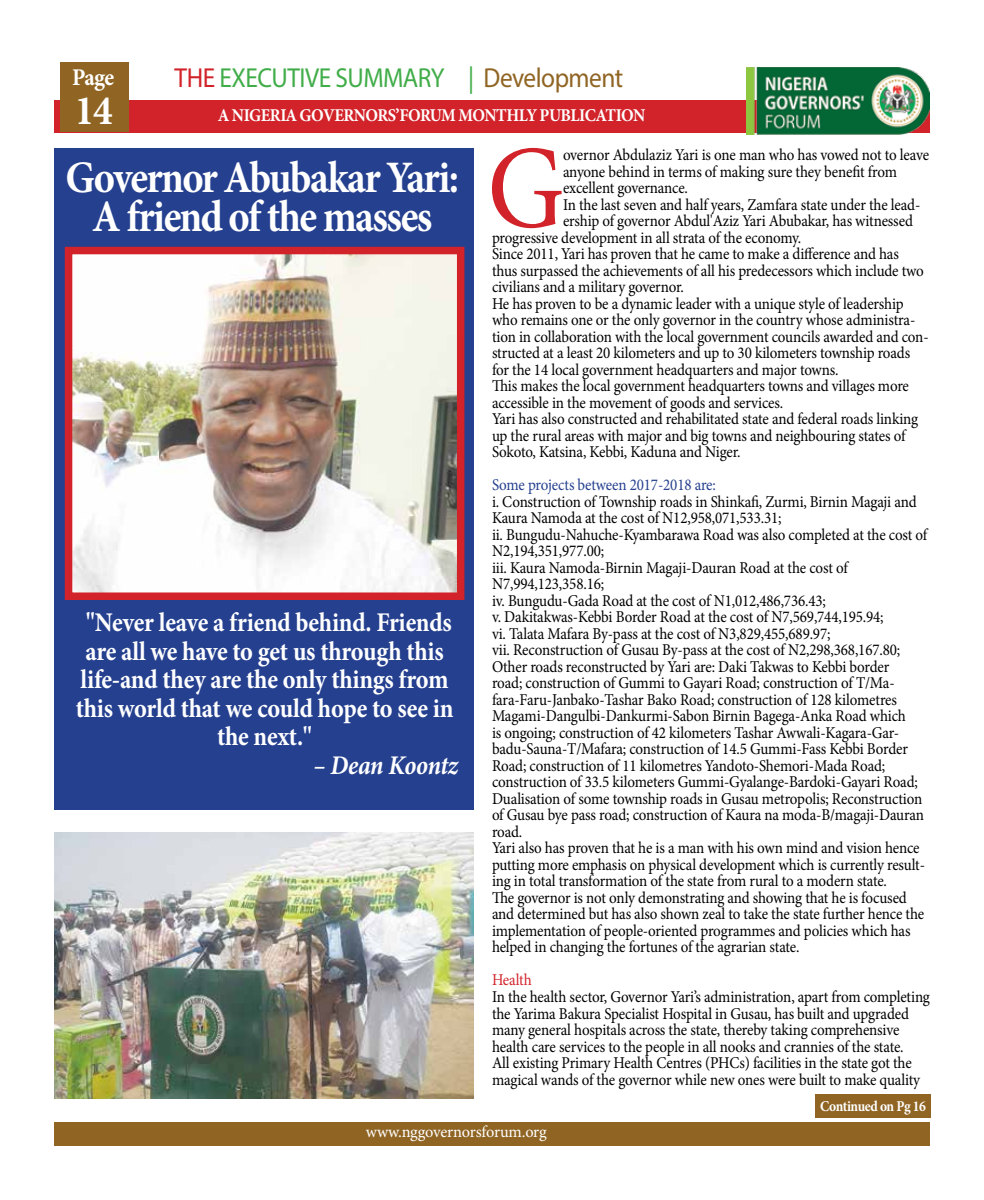
<style>
.page{position:relative;width:984px;height:1200px;background:#fff}
.page>*{position:absolute;margin:0;border:0;box-sizing:border-box;transform-origin:0 0}
.t1{font:118.05px "Minion Pro";color:#d2232a;scale:.91 1}
.t2{font:700 45px/39px "Minion Pro";letter-spacing:-.04em;color:#fff;text-align:center;scale:.9 1}
.t3{font:700 42px "Minion Pro";color:#fff;scale:.93 1}
.t4{font:27.6px "Myriad Pro";letter-spacing:-.02em;color:#41ad49;scale:.92 1}
.t5{font:700 27px/28.5px "Minion Pro";letter-spacing:-.015em;color:#fff;text-align:center;scale:.9 1}
.t6{font:italic 700 27px "Minion Pro";letter-spacing:-.01em;color:#fff;scale:.9 1}
.t7{font:700 24px "Minion Pro";color:#fff;scale:.93 1}
.t8{font:700 18px "Minion Pro";letter-spacing:-.03em;color:#fff;scale:.92 1}
.t9{font:16.5px/16.5px "Minion Pro";letter-spacing:-.01em;color:#000;scale:.91 1}
.t10{font:16.5px "Minion Pro";letter-spacing:-.01em;color:#25408f;scale:.91 1}
.t11{font:16.5px "Minion Pro";letter-spacing:-.015em;color:#fff}
.t12{font:16.5px "Minion Pro";letter-spacing:-.005em;color:#d2232a;scale:.91 1}
.t13{font:700 15px "Minion Pro";letter-spacing:-.035em;color:#fff;scale:.9 1}
.s1{color:#d2232a}
.s2{color:#906524}
</style>
<div class="page">
<div style="left:54px;top:1123px;width:876px;height:23px;background:#906524"></div>
<div style="left:54px;top:101px;width:876px;height:32px;background:#d2232a"></div>
<img style="left:746px;top:68px;width:184px;height:67px">
<div style="left:60px;top:62px;width:68px;height:70px;background:#906524"></div>
<div style="left:54px;top:148px;width:419px;height:662px;background:#25408f"></div>
<img style="left:74px;top:256px;width:381px;height:335px">
<div style="left:65px;top:247px;width:399px;height:353px;border:8px solid #d2232a"></div>
<img style="left:54px;top:832px;width:419px;height:266px">
<div style="left:815px;top:1094px;width:115px;height:23px;background:#906524"></div>
<h3 class="t4" style="left:175px;top:61px;width:489px"><span class="s1">THE</span> EXECUTIVE SUMMARY | <span class="s2">Development</span></h3>
<p class="t8" style="left:218px;top:103px;width:463px">A Nigeria Governors’Forum MoNthly Publication</p>
<h3 class="t7" style="left:72px;top:61px;width:47px">Page</h3>
<h3 class="t3" style="left:75px;top:81px;width:42px">14</h3>
<h2 class="t2" style="left:66px;top:158px;width:439px">Governor Abubakar Yari:<br>A friend of the masses</h2>
<h1 class="t1" style="left:487px;top:110px;width:86px">G</h1>
<p class="t9" style="left:563px;top:147px;width:404px">overnor Abdulaziz Yari is one man who has vowed not to leave</p>
<p class="t9" style="left:563px;top:163px;width:369px">anyone behind in terms of making sure they benefit from</p>
<p class="t9" style="left:563px;top:180px;width:139px">excellent governance.</p>
<p class="t9" style="left:563px;top:196px;width:394px">In the last seven and half years, Zamfara state under the lead-</p>
<p class="t9" style="left:563px;top:213px;width:386px">ership of governor Abdul'Aziz Yari Abubakar, has witnessed</p>
<p class="t9" style="left:492px;top:229px;width:341px">progressive development in all strata of the economy.</p>
<p class="t9" style="left:492px;top:246px;width:449px">Since 2011, Yari has proven that he came to make a difference and has</p>
<p class="t9" style="left:492px;top:262px;width:476px">thus surpassed the achievements of all his predecessors which include two</p>
<p class="t9" style="left:492px;top:279px;width:213px">civilians and a military governor.</p>
<p class="t9" style="left:492px;top:295px;width:454px">He has proven to be a dynamic leader with a unique style of leadership</p>
<p class="t9" style="left:492px;top:312px;width:467px">who remains one or the only governor in the country whose administra-</p>
<p class="t9" style="left:492px;top:328px;width:481px">tion in collaboration with the local government councils awarded and con-</p>
<p class="t9" style="left:492px;top:345px;width:461px">structed at a least 20 kilometers and up to 30 kilometers township roads</p>
<p class="t9" style="left:492px;top:361px;width:382px">for the 14 local government headquarters and major towns.</p>
<p class="t9" style="left:492px;top:378px;width:460px">This makes the local government headquarters towns and villages more</p>
<p class="t9" style="left:492px;top:394px;width:322px">accessible in the movement of goods and services.</p>
<p class="t9" style="left:492px;top:411px;width:470px">Yari has also constructed and rehabilitated state and federal roads linking</p>
<p class="t9" style="left:492px;top:427px;width:456px">up the rural areas with major and big towns and neighbouring states of</p>
<p class="t9" style="left:492px;top:444px;width:275px">Sokoto, Katsina, Kebbi, Kaduna and Niger.</p>
<p class="t10" style="left:492px;top:474px;width:248px">Some projects between 2017-2018 are:</p>
<p class="t9" style="left:492px;top:493px;width:480px">i. Construction of Township roads in Shinkafi, Zurmi, Birnin Magaji and Kaura Namoda at the cost of N12,958,071,533.31;<br>ii. Bungudu-Nahuche-Kyambarawa Road was also completed at the cost of N2,194,351,977.00;<br>iii. Kaura Namoda-Birnin Magaji-Dauran Road at the cost of N7,994,123,358.16;<br>iv. Bungudu-Gada Road at the cost of N1,012,486,736.43;<br>v. Dakitakwas-Kebbi Border Road at the cost of N7,569,744,195.94;<br>vi. Talata Mafara By-pass at the cost of N3,829,455,689.97;<br>vii. Reconstruction of Gusau By-pass at the cost of N2,298,368,167.80; Other roads reconstructed by Yari are: Daki Takwas to Kebbi border<br>road; construction of Gummi to Gayari Road; construction of T/Ma&shy;fara-Faru-Janbako-Tashar Bako Road; construction of 128 kilometres Magami-Dangulbi-Dankurmi-Sabon Birnin Bagega-Anka Road which<br>is ongoing; construction of 42 kilometers Tashar Awwali-Kagara-Gar&shy;badu-Sauna-T/Mafara; construction of 14.5 Gummi-Fass Kebbi Border Road; construction of 11 kilometres Yandoto-Shemori-Mada Road; construction of 33.5 kilometers Gummi-Gyalange-Bardoki-Gayari Road; Dualisation of some township roads in Gusau metropolis; Reconstruction of Gusau bye pass road; construction of Kaura na moda-B/magaji-Dauran road.<br>Yari also has proven that he is a man with his own mind and vision hence putting more emphasis on physical development which is currently result&shy;ing in total transformation of the state from rural to a modern state.<br>The governor is not only demonstrating and showing that he is focused and determined but has also shown zeal to take the state further hence the implementation of people-oriented programmes and policies which has helped in changing the fortunes of the agrarian state.</p>
<p class="t12" style="left:492px;top:969px;width:45px">Health</p>
<p class="t9" style="left:492px;top:988px;width:483px">In the health sector, Governor Yari’s administration, apart from completing the Yarima Bakura Specialist Hospital in Gusau, has built and upgraded many general hospitals across the state, thereby taking comprehensive health care services to the people in all nooks and crannies of the state.<br>All existing Primary Health Centres (PHCs) facilities in the state got the magical wands of the governor while new ones were built to make quality</p>
<h3 class="t5" style="left:76px;top:608px;width:421px">"Never leave a friend behind. Friends are all we have to get us through this life-and they are the only things from this world that we could hope to see in the next."</h3>
<h3 class="t6" style="left:314px;top:746px;width:162px">– Dean Koontz</h3>
<p class="t11" style="left:366px;top:1121px;width:182px">www.nggovernorsforum.org</p>
<p class="t13" style="left:820px;top:1096px;width:119px">Continued on Pg 16</p>
</div>
